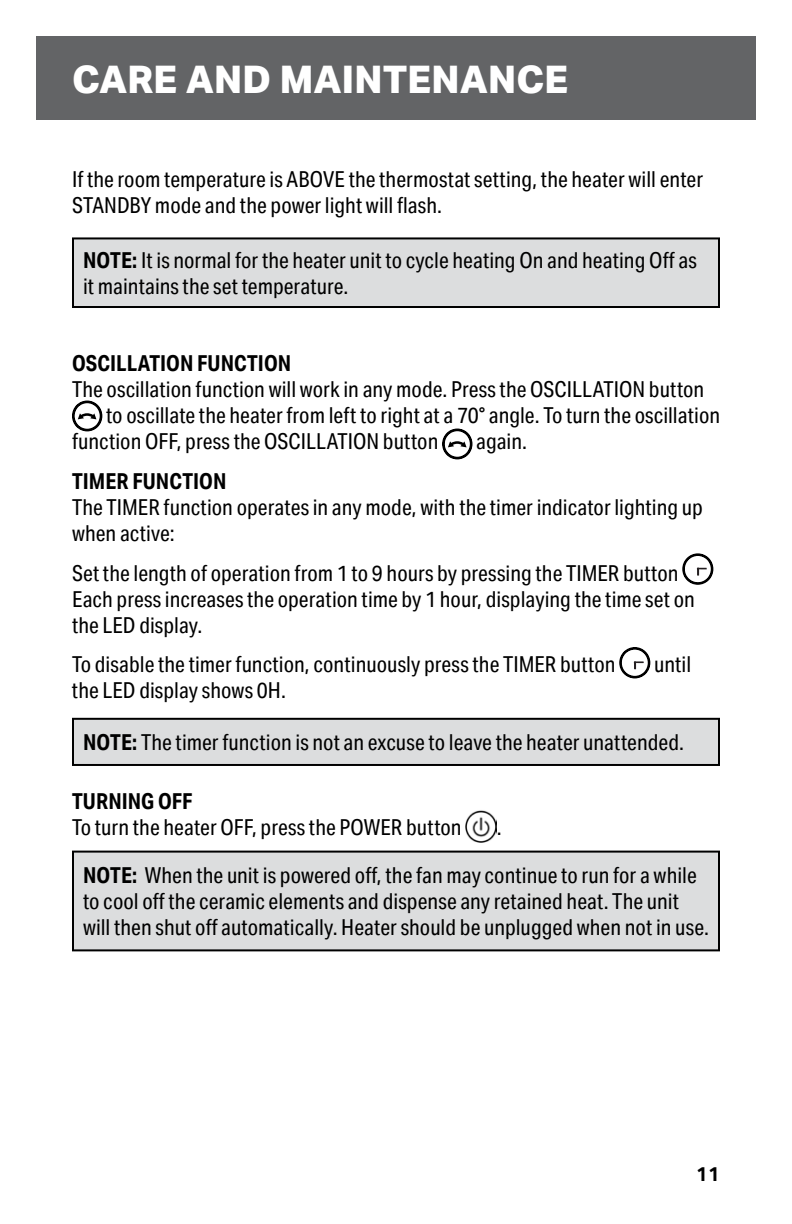
<style>
.page{position:relative;width:792px;height:1224px;background:#fff}
.page>*{position:absolute;margin:0;border:0;box-sizing:border-box;transform-origin:0 0}
.t1{font:800 38px "Aktiv Grotesk";letter-spacing:.005em;color:#fff}
.t2{font:22px/26px "Aktiv Grotesk Cd";color:#000}
.t3{font:700 22px "Aktiv Grotesk Cd";letter-spacing:.005em;color:#000}
.t4{font:700 20px "Aktiv Grotesk";color:#000}
.s1{font-weight:700}
</style>
<div class="page">
<div style="left:36px;top:36px;width:720px;height:84px;background:#636466"></div>
<div style="left:73px;top:238px;width:646px;height:69px;background:#dcddde"></div>
<div style="left:72px;top:237px;width:648px;height:71px;border:2px solid #000"></div>
<svg style="left:72px;top:400px;width:31px;height:32px"></svg>
<svg style="left:442px;top:428px;width:31px;height:32px"></svg>
<svg style="left:682px;top:553px;width:32px;height:32px"></svg>
<svg style="left:619px;top:647px;width:32px;height:32px"></svg>
<div style="left:73px;top:719px;width:646px;height:46px;background:#dcddde"></div>
<div style="left:72px;top:718px;width:648px;height:48px;border:2px solid #000"></div>
<img style="left:465px;top:810px;width:32px;height:33px">
<div style="left:73px;top:852px;width:646px;height:98px;background:#dcddde"></div>
<div style="left:72px;top:851px;width:648px;height:100px;border:2px solid #000"></div>
<h1 class="t1" style="left:72px;top:57px;width:498px">CARE AND MAINTENANCE</h1>
<p class="t2" style="left:72px;top:166px;width:633px">If the room temperature is ABOVE the thermostat setting, the heater will enter<br>STANDBY mode and the power light will flash.</p>
<p class="t2" style="left:83px;top:247px;width:615px"><span class="s1">NOTE:</span> It is normal for the heater unit to cycle heating On and heating Off as it maintains the set temperature.</p>
<p class="t3" style="left:72px;top:350px;width:221px">OSCILLATION FUNCTION</p>
<p class="t2" style="left:72px;top:376px;width:634px">The oscillation function will work in any mode. Press the OSCILLATION button</p>
<p class="t2" style="left:106px;top:402px;width:616px">to oscillate the heater from left to right at a 70° angle. To turn the oscillation</p>
<p class="t2" style="left:72px;top:428px;width:368px">function OFF, press the OSCILLATION button</p>
<p class="t2" style="left:476px;top:428px;width:52px">again.</p>
<p class="t3" style="left:72px;top:468px;width:156px">TIMER FUNCTION</p>
<p class="t2" style="left:72px;top:494px;width:632px">The TIMER function operates in any mode, with the timer indicator lighting up when active:</p>
<p class="t2" style="left:72px;top:560px;width:624px">Set the length of operation from 1 to 9 hours by pressing the TIMER button<br>Each press increases the operation time by 1 hour, displaying the time set on the LED display.</p>
<p class="t2" style="left:72px;top:651px;width:545px">To disable the timer function, continuously press the TIMER button</p>
<p class="t2" style="left:654px;top:651px;width:39px">until</p>
<p class="t2" style="left:72px;top:677px;width:216px">the LED display shows 0H.</p>
<p class="t2" style="left:83px;top:729px;width:603px"><span class="s1">NOTE:</span> The timer function is not an excuse to leave the heater unattended.</p>
<p class="t3" style="left:72px;top:787px;width:122px">TURNING OFF</p>
<p class="t2" style="left:72px;top:814px;width:391px">To turn the heater OFF, press the POWER button</p>
<p class="t2" style="left:83px;top:802px;width:615px;line-height:48.2px;text-indent:414px">.<br><span class="s1">NOTE:</span> When the unit is powered off, the fan may continue to run for a while</p>
<p class="t2" style="left:83px;top:887px;width:628px">to cool off the ceramic elements and dispense any retained heat. The unit will then shut off automatically. Heater should be unplugged when not in use.</p>
<p class="t4" style="left:696px;top:1162px;width:25px">11</p>
</div>
